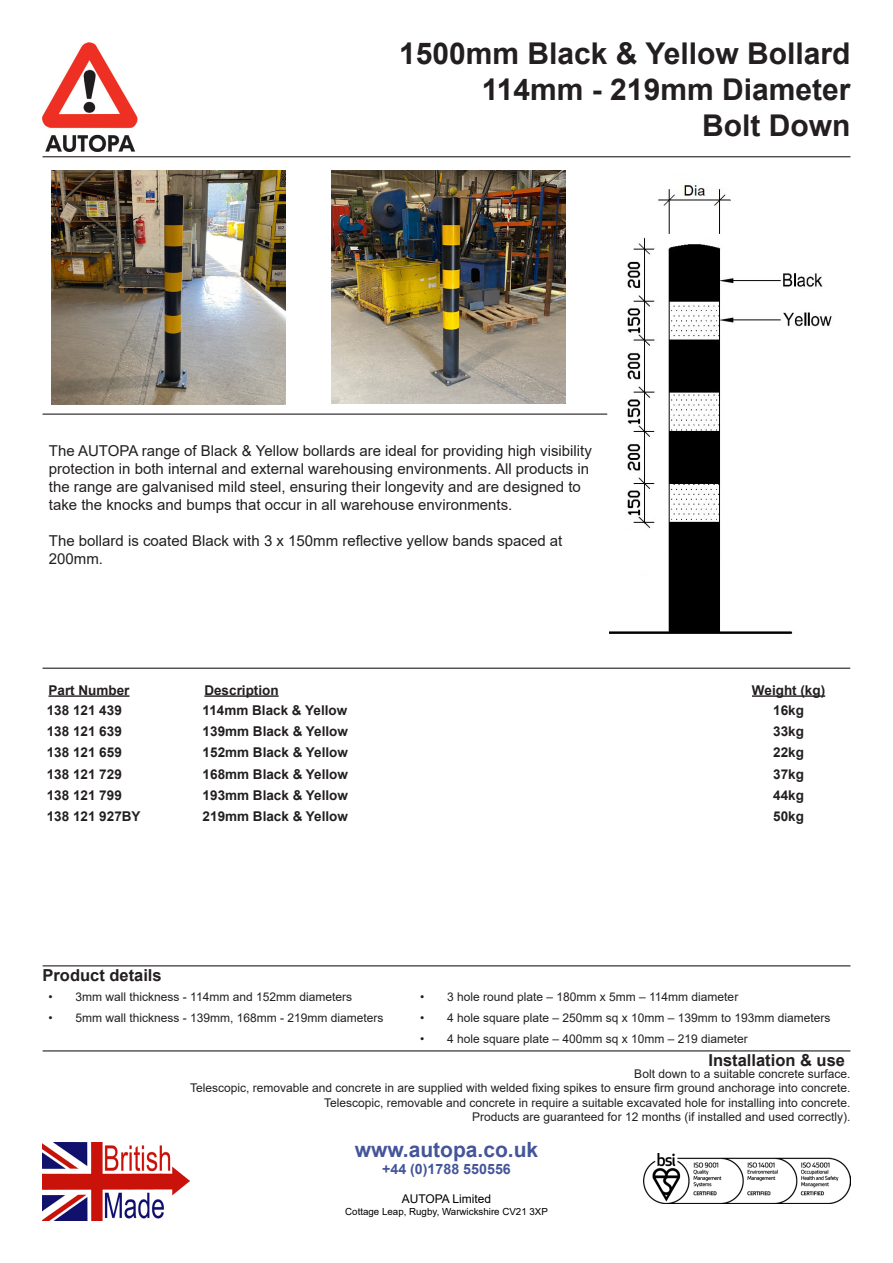
<style>
.page{position:relative;width:893px;height:1263px;background:#fff}
.page>*{position:absolute;margin:0;border:0;box-sizing:border-box;transform-origin:0 0}
.t1{font:700 30px "Arial";color:#231f20}
.t2{font:700 21px "Arial";color:#44559a}
.t3{font:700 16.5px "Arial";color:#231f20}
.t4{font:15px/18px "Arial";color:#231f20}
.t5{font:700 14.25px "Arial";color:#44559a}
.t6{font:700 13.5px "Arial";color:#231f20}
.t7{font:12px "Arial";color:#231f20}
.t8{font:12px "Arial";color:#000}
.t9{font:9.75px "Arial";color:#000}
</style>
<div class="page">
<img style="left:644px;top:1154px;width:206px;height:49px">
<img style="left:43px;top:1143px;width:146px;height:77px">
<img style="left:610px;top:184px;width:222px;height:450px">
<img style="left:42px;top:42px;width:95px;height:109px">
<hr style="left:43px;top:156px;width:807px;height:1px;background:#231f20">
<hr style="left:43px;top:414px;width:564px;height:1px;background:#231f20">
<img style="left:52px;top:170px;width:234px;height:234px">
<img style="left:332px;top:170px;width:233px;height:234px">
<hr style="left:49px;top:695px;width:81px;height:2px;background:#231f20">
<hr style="left:204px;top:695px;width:75px;height:2px;background:#231f20">
<hr style="left:752px;top:695px;width:73px;height:2px;background:#231f20">
<hr style="left:43px;top:668px;width:807px;height:1px;background:#231f20">
<hr style="left:43px;top:965px;width:807px;height:1px;background:#231f20">
<hr style="left:43px;top:1050px;width:807px;height:1px;background:#231f20">
<p class="t1" style="left:399px;top:33px;width:453px">1500mm Black &amp; Yellow Bollard</p>
<p class="t1" style="left:482px;top:69px;width:370px">114mm - 219mm Diameter</p>
<p class="t1" style="left:702px;top:105px;width:150px">Bolt Down</p>
<p class="t4" style="left:49px;top:442px;width:545px">The AUTOPA range of Black &amp; Yellow bollards are ideal for providing high visibility protection in both internal and external warehousing environments. All products in the range are galvanised mild steel, ensuring their longevity and are designed to take the knocks and bumps that occur in all warehouse environments.</p>
<p class="t4" style="left:49px;top:532px;width:515px">The bollard is coated Black with 3 x 150mm reflective yellow bands spaced at<br>200mm.</p>
<p class="t6" style="left:49px;top:680px;width:83px">Part Number</p>
<p class="t6" style="left:204px;top:680px;width:76px">Description</p>
<p class="t6" style="left:752px;top:680px;width:75px">Weight (kg)</p>
<p class="t6" style="left:47px;top:700px;width:77px">138 121 439</p>
<p class="t6" style="left:203px;top:700px;width:146px">114mm Black &amp; Yellow</p>
<p class="t6" style="left:773px;top:700px;width:32px">16kg</p>
<p class="t6" style="left:47px;top:722px;width:77px">138 121 639</p>
<p class="t6" style="left:203px;top:722px;width:147px">139mm Black &amp; Yellow</p>
<p class="t6" style="left:773px;top:722px;width:32px">33kg</p>
<p class="t6" style="left:47px;top:743px;width:77px">138 121 659</p>
<p class="t6" style="left:203px;top:743px;width:147px">152mm Black &amp; Yellow</p>
<p class="t6" style="left:773px;top:743px;width:32px">22kg</p>
<p class="t6" style="left:47px;top:764px;width:77px">138 121 729</p>
<p class="t6" style="left:203px;top:764px;width:147px">168mm Black &amp; Yellow</p>
<p class="t6" style="left:773px;top:764px;width:32px">37kg</p>
<p class="t6" style="left:47px;top:785px;width:77px">138 121 799</p>
<p class="t6" style="left:203px;top:785px;width:147px">193mm Black &amp; Yellow</p>
<p class="t6" style="left:773px;top:785px;width:32px">44kg</p>
<p class="t6" style="left:47px;top:807px;width:95px">138 121 927BY</p>
<p class="t6" style="left:203px;top:807px;width:147px">219mm Black &amp; Yellow</p>
<p class="t6" style="left:773px;top:807px;width:32px">50kg</p>
<p class="t3" style="left:43px;top:963px;width:121px">Product details</p>
<p class="t7" style="left:49px;top:989px;width:305px">• 3mm wall thickness - 114mm and 152mm diameters</p>
<p class="t7" style="left:420px;top:989px;width:320px">• 3 hole round plate – 180mm x 5mm – 114mm diameter</p>
<p class="t7" style="left:49px;top:1009px;width:337px">• 5mm wall thickness - 139mm, 168mm - 219mm diameters</p>
<p class="t7" style="left:420px;top:1009px;width:412px">• 4 hole square plate – 250mm sq x 10mm – 139mm to 193mm diameters</p>
<p class="t7" style="left:420px;top:1030px;width:329px">• 4 hole square plate – 400mm sq x 10mm – 219 diameter</p>
<p class="t3" style="left:708px;top:1048px;width:138px">Installation &amp; use</p>
<p class="t7" style="left:634px;top:1065px;width:218px">Bolt down to a suitable concrete surface.</p>
<p class="t7" style="left:190px;top:1080px;width:662px">Telescopic, removable and concrete in are supplied with welded fixing spikes to ensure firm ground anchorage into concrete.</p>
<p class="t7" style="left:324px;top:1094px;width:528px">Telescopic, removable and concrete in require a suitable excavated hole for installing into concrete.</p>
<p class="t7" style="left:472px;top:1108px;width:380px">Products are guaranteed for 12 months (if installed and used correctly).</p>
<p class="t2" style="left:355px;top:1135px;width:185px">www.autopa.co.uk</p>
<p class="t5" style="left:382px;top:1159px;width:130px">+44 (0)1788 550556</p>
<p class="t8" style="left:402px;top:1190px;width:91px">AUTOPA Limited</p>
<p class="t9" style="left:345px;top:1204px;width:204px">Cottage Leap, Rugby, Warwickshire CV21 3XP</p>
</div>
